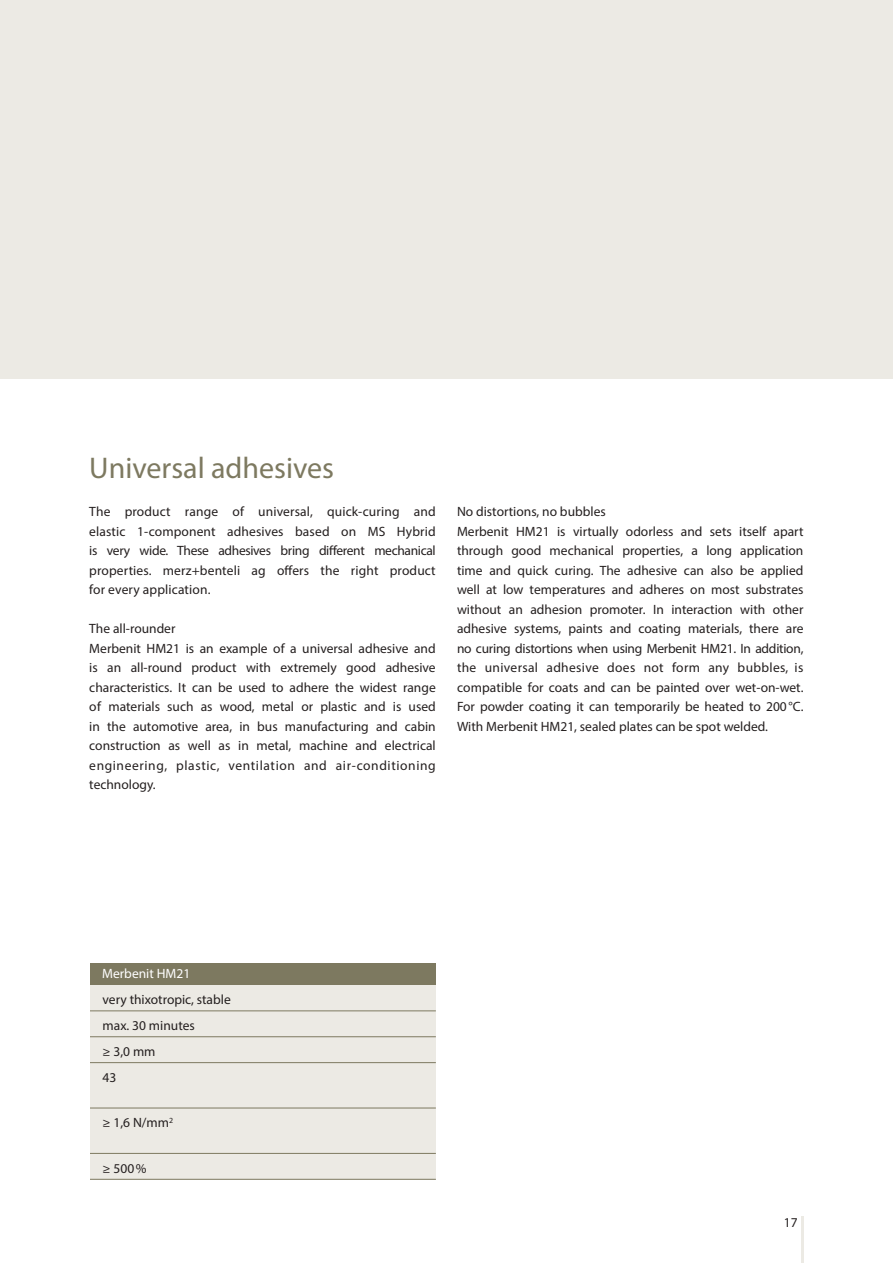
<style>
.page{position:relative;width:893px;height:1263px;background:#fff}
.page>*{position:absolute;margin:0;border:0;box-sizing:border-box;transform-origin:0 0}
.t1{font:30px "Myriad Pro";color:#7d7960}
.t2{font:13.5px/19.5px "Myriad Pro";color:#241f1f}
.t3{font:13.5px "Myriad Pro";color:#fff}
</style>
<div class="page">
<hr style="left:802px;top:1216px;width:2px;height:47px;background:#eceae4">
<div style="left:89px;top:984px;width:347px;height:196px;background:#eceae4"></div>
<div style="left:89px;top:963px;width:347px;height:21px;background:#7d7960"></div>
<div style="left:0;top:0;width:893px;height:378px;background:#eceae4"></div>
<hr style="left:0;top:1010px;width:436px;height:1px;background:#7d7960">
<hr style="left:0;top:1036px;width:436px;height:1px;background:#7d7960">
<hr style="left:0;top:1062px;width:436px;height:1px;background:#7d7960">
<hr style="left:0;top:1108px;width:436px;height:1px;background:#7d7960">
<hr style="left:0;top:1153px;width:436px;height:1px;background:#7d7960">
<hr style="left:0;top:1179px;width:436px;height:1px;background:#7d7960">
<div style="left:0;top:963px;width:89px;height:236px;background:#fff"></div>
<h1 class="t1" style="left:89px;top:450px;width:246px">Universal adhesives</h1>
<p class="t2" style="left:89px;top:502px;width:348px;text-align:justify">The product range of universal, quick-curing and elastic 1-component adhesives based on MS Hybrid is very wide. These adhesives bring different mechanical properties. merz+benteli ag offers the right product for every application.</p>
<p class="t2" style="left:89px;top:619px;width:348px">The all-rounder<br>Merbenit HM21 is an example of a universal adhesive and is an all-round product with extremely good adhesive characteristics. It can be used to adhere the widest range of materials such as wood, metal or plastic and is used in the automotive area, in bus manufacturing and cabin construction as well as in metal, machine and electrical engineering, plastic, ventilation and air-conditioning technology.</p>
<p class="t2" style="left:457px;top:502px;width:348px">No distortions, no bubbles<br>Merbenit HM21 is virtually odorless and sets itself apart through good mechanical properties, a long application time and quick curing. The adhesive can also be applied well at low temperatures and adheres on most substrates without an adhesion promoter. In interaction with other adhesive systems, paints and coating materials, there are no curing distortions when using Merbenit HM21. In addition, the universal adhesive does not form any bubbles, is compatible for coats and can be painted over wet-on-wet.<br>For powder coating it can temporarily be heated to 200°C.<br>With Merbenit HM21, sealed plates can be spot welded.</p>
<p class="t3" style="left:102px;top:965px;width:90px">Merbenit HM21</p>
<p class="t2" style="left:103px;top:986px;width:130px;line-height:26px">very thixotropic, stable max. 30 minutes<br>≥ 3,0 mm<br>43</p>
<p class="t2" style="left:103px;top:1113px;width:72px">≥ 1,6 N/mm<sup>2</sup></p>
<p class="t2" style="left:103px;top:1158px;width:46px">≥ 500%</p>
<p class="t2" style="left:784px;top:1212px;width:15px">17</p>
</div>
